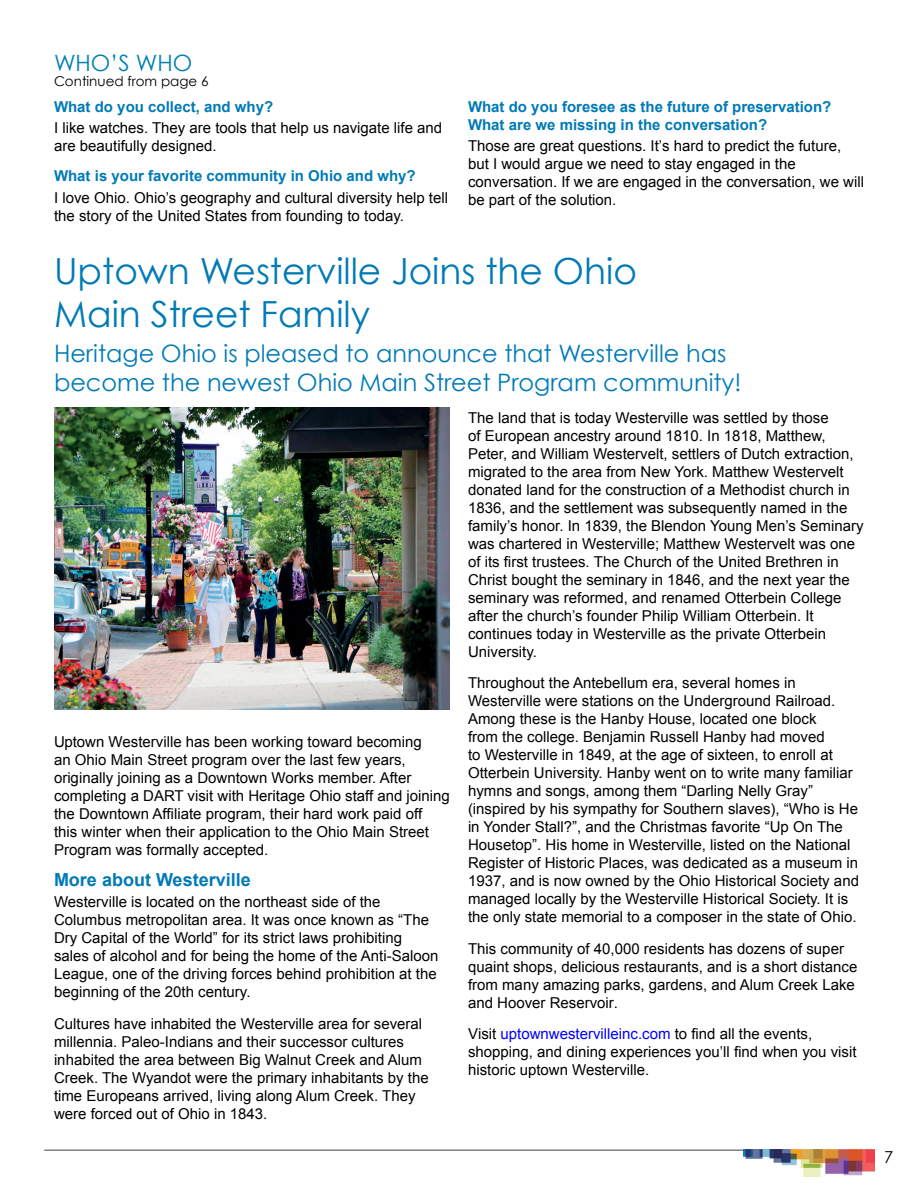
<style>
.page{position:relative;width:918px;height:1188px;background:#fff}
.page>*{position:absolute;margin:0;border:0;box-sizing:border-box;transform-origin:0 0}
.t1{font:36px/43.2px "Century Gothic";color:#007ab6}
.t2{font:24px/28.8px "Century Gothic";color:#007ab6}
.t3{font:22.5px "Century Gothic";color:#0080b2}
.t4{font:700 18px "Arial";color:#007ab6}
.t5{font:16.5px "Century Gothic";color:#000}
.t6{font:15px/18px "Arial";color:#000}
.t7{font:700 15px/18px "Arial";color:#007ab6}
.t8{font:13.5px "Century Gothic";color:#000}
.s1{color:#00f}
</style>
<div class="page">
<hr style="left:44px;top:1149px;width:830px;height:2px;background:#7e8083">
<img style="left:744px;top:1149px;width:130px;height:28px">
<img style="left:54px;top:408px;width:396px;height:302px">
<h3 class="t3" style="left:54px;top:49px;width:140px">WHO’S WHO</h3>
<p class="t8" style="left:54px;top:73px;width:156px">Continued from page 6</p>
<p class="t7" style="left:54px;top:98px;width:221px">What do you collect, and why?</p>
<p class="t6" style="left:54px;top:119px;width:390px">I like watches. They are tools that help us navigate life and are beautifully designed.</p>
<p class="t7" style="left:54px;top:168px;width:363px">What is your favorite community in Ohio and why?</p>
<p class="t6" style="left:54px;top:188px;width:396px">I love Ohio. Ohio’s geography and cultural diversity help tell the story of the United States from founding to today.</p>
<p class="t7" style="left:468px;top:98px;width:365px">What do you foresee as the future of preservation?<br>What are we missing in the conversation?</p>
<p class="t6" style="left:468px;top:137px;width:398px">Those are great questions. It’s hard to predict the future, but I would argue we need to stay engaged in the conversation. If we are engaged in the conversation, we will be part of the solution.</p>
<h1 class="t1" style="left:54px;top:248px;width:584px">Uptown Westerville Joins the Ohio<br>Main Street Family</h1>
<h2 class="t2" style="left:54px;top:339px;width:689px">Heritage Ohio is pleased to announce that Westerville has become the newest Ohio Main Street Program community!</h2>
<p class="t6" style="left:54px;top:732px;width:397px">Uptown Westerville has been working toward becoming<br>an Ohio Main Street program over the last few years, originally joining as a Downtown Works member. After completing a DART visit with Heritage Ohio staff and joining the Downtown Affiliate program, their hard work paid off<br>this winter when their application to the Ohio Main Street Program was formally accepted.</p>
<p class="t4" style="left:54px;top:868px;width:198px">More about Westerville</p>
<p class="t6" style="left:54px;top:893px;width:386px">Westerville is located on the northeast side of the Columbus metropolitan area. It was once known as “The Dry Capital of the World” for its strict laws prohibiting sales of alcohol and for being the home of the Anti-Saloon League, one of the driving forces behind prohibition at the beginning of the 20th century.</p>
<p class="t6" style="left:54px;top:1015px;width:376px">Cultures have inhabited the Westerville area for several millennia. Paleo-Indians and their successor cultures inhabited the area between Big Walnut Creek and Alum Creek. The Wyandot were the primary inhabitants by the time Europeans arrived, living along Alum Creek. They were forced out of Ohio in 1843.</p>
<p class="t6" style="left:468px;top:408px;width:397px">The land that is today Westerville was settled by those<br>of European ancestry around 1810. In 1818, Matthew, Peter, and William Westervelt, settlers of Dutch extraction, migrated to the area from New York. Matthew Westervelt donated land for the construction of a Methodist church in 1836, and the settlement was subsequently named in the family’s honor. In 1839, the Blendon Young Men’s Seminary was chartered in Westerville; Matthew Westervelt was one of its first trustees. The Church of the United Brethren in Christ bought the seminary in 1846, and the next year the seminary was reformed, and renamed Otterbein College after the church’s founder Philip William Otterbein. It continues today in Westerville as the private Otterbein University.</p>
<p class="t6" style="left:468px;top:674px;width:393px">Throughout the Antebellum era, several homes in Westerville were stations on the Underground Railroad.<br>Among these is the Hanby House, located one block<br>from the college. Benjamin Russell Hanby had moved<br>to Westerville in 1849, at the age of sixteen, to enroll at Otterbein University. Hanby went on to write many familiar hymns and songs, among them “Darling Nelly Gray” (inspired by his sympathy for Southern slaves), “Who is He in Yonder Stall?”, and the Christmas favorite “Up On The Housetop”. His home in Westerville, listed on the National Register of Historic Places, was dedicated as a museum in 1937, and is now owned by the Ohio Historical Society and managed locally by the Westerville Historical Society. It is the only state memorial to a composer in the state of Ohio.</p>
<p class="t6" style="left:468px;top:939px;width:391px">This community of 40,000 residents has dozens of super quaint shops, delicious restaurants, and is a short distance from many amazing parks, gardens, and Alum Creek Lake and Hoover Reservoir.</p>
<p class="t6" style="left:468px;top:1025px;width:390px">Visit <span class="s1">uptownwestervilleinc.com</span> to find all the events, shopping, and dining experiences you’ll find when you visit historic uptown Westerville.</p>
<p class="t5" style="left:884px;top:1147px;width:11px">7</p>
</div>
